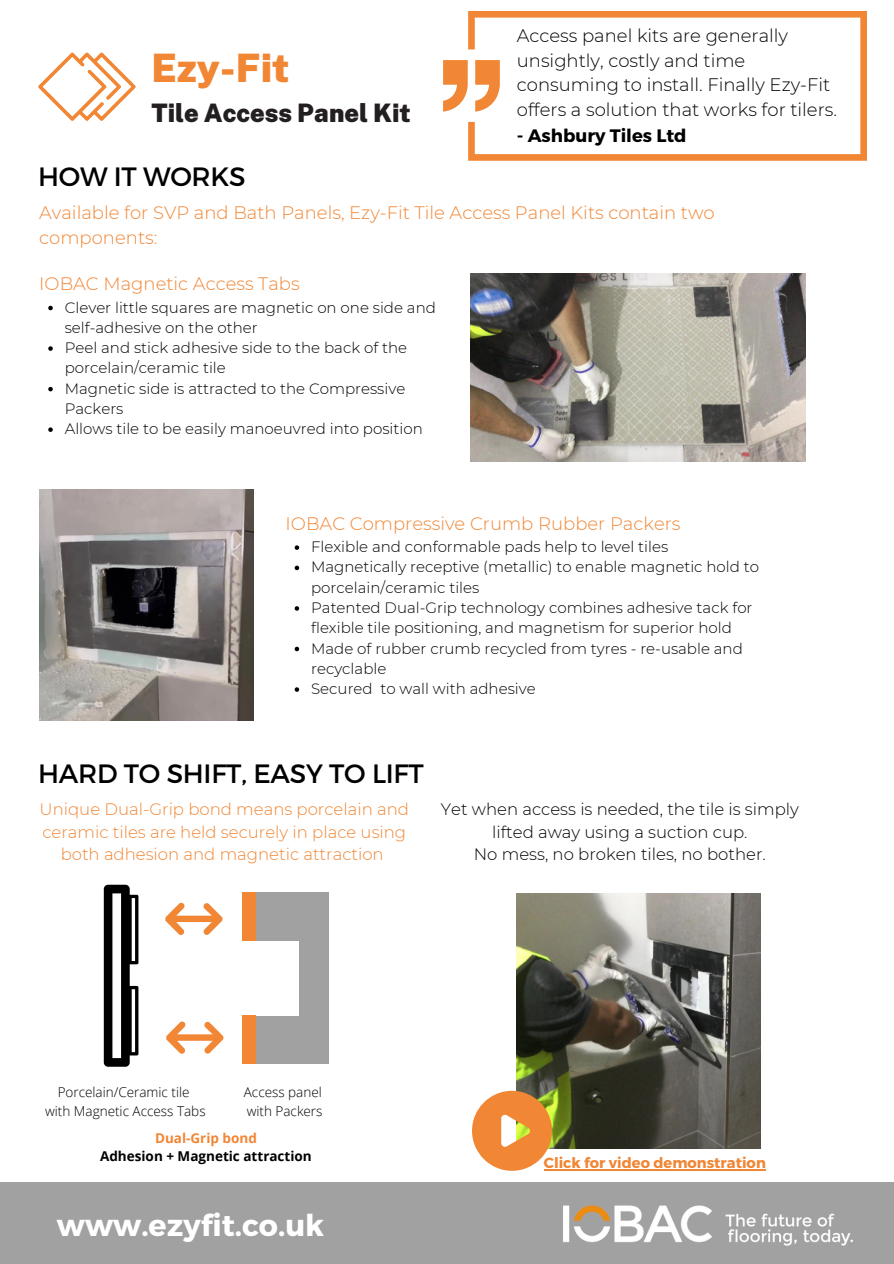
<style>
.page{position:relative;width:894px;height:1264px;background:#fff}
.page>*{position:absolute;margin:0;border:0;box-sizing:border-box;transform-origin:0 0}
.t1{font:900 39.15px "Public Sans";color:#f18634}
.t2{font:700 30px "Montserrat";color:#fff}
.t3{font:26.55px "Montserrat";letter-spacing:-.01em;color:#000}
.t4{font:900 25.5px "Public Sans";color:#231f20}
.t5{font:300 18px/24.8px "Montserrat";color:#f18634}
.t6{font:300 18px/24.8px "Montserrat";color:#000}
.t7{font:700 18px "Montserrat";color:#000}
.t8{font:300 16.5px/22.5px "Montserrat";color:#f18634;text-align:center}
.t9{font:300 16.5px/22.5px "Montserrat";color:#000;text-align:center}
.t10{font:300 15px/20.2px "Montserrat";color:#000}
.t11{font:700 14.7px "Montserrat";color:#f18634}
.t12{font:300 13.5px "Open Sans";color:#000}
.t13{font:700 13.5px "Open Sans";color:#000}
.t14{font:700 13.5px "Open Sans";color:#f18634}
</style>
<div class="page">
<div style="left:0;top:1182px;width:893px;height:81px;background:#a2a1a1"></div>
<img style="left:563px;top:1205px;width:290px;height:41px">
<svg style="left:38px;top:52px;width:98px;height:69px"></svg>
<img style="left:470px;top:274px;width:334px;height:188px">
<svg style="left:104px;top:884px;width:34px;height:182px"></svg>
<img style="left:39px;top:489px;width:214px;height:231px">
<div style="left:256px;top:892px;width:72px;height:171px;background:#a2a1a1"></div>
<div style="left:242px;top:892px;width:14px;height:48px;background:#f18634"></div>
<div style="left:256px;top:941px;width:43px;height:74px;background:#fff"></div>
<div style="left:242px;top:1015px;width:14px;height:48px;background:#f18634"></div>
<svg style="left:165px;top:902px;width:57px;height:33px"></svg>
<svg style="left:166px;top:1021px;width:57px;height:32px"></svg>
<img style="left:516px;top:893px;width:244px;height:255px">
<svg style="left:294px;top:545px;width:5px;height:5px"></svg>
<svg style="left:294px;top:565px;width:5px;height:5px"></svg>
<svg style="left:294px;top:606px;width:5px;height:4px"></svg>
<svg style="left:294px;top:646px;width:5px;height:5px"></svg>
<svg style="left:294px;top:687px;width:5px;height:4px"></svg>
<svg style="left:443px;top:60px;width:24px;height:52px"></svg>
<svg style="left:468px;top:11px;width:398px;height:150px"></svg>
<svg style="left:48px;top:306px;width:5px;height:4px"></svg>
<svg style="left:48px;top:346px;width:5px;height:5px"></svg>
<svg style="left:48px;top:387px;width:5px;height:4px"></svg>
<svg style="left:48px;top:427px;width:5px;height:5px"></svg>
<svg style="left:472px;top:1090px;width:80px;height:80px"></svg>
<hr style="left:543px;top:1169px;width:222px;height:1px;background:#f18634">
<p class="t1" style="left:151px;top:45px;width:139px">Ezy-Fit</p>
<p class="t4" style="left:151px;top:98px;width:261px">Tile Access Panel Kit</p>
<p class="t6" style="left:516px;top:23px;width:273px">Access panel kits are generally unsightly, costly and time</p>
<p class="t6" style="left:516px;top:73px;width:321px">consuming to install. Finally Ezy-Fit offers a solution that works for tilers.</p>
<p class="t7" style="left:516px;top:124px;width:171px">- Ashbury Tiles Ltd</p>
<p class="t3" style="left:38px;top:160px;width:209px">HOW IT WORKS</p>
<p class="t5" style="left:39px;top:200px;width:676px">Available for SVP and Bath Panels, Ezy-Fit Tile Access Panel Kits contain two components:</p>
<p class="t5" style="left:39px;top:271px;width:262px">IOBAC Magnetic Access Tabs</p>
<p class="t10" style="left:65px;top:297px;width:372px">Clever little squares are magnetic on one side and self-adhesive on the other</p>
<p class="t10" style="left:65px;top:337px;width:344px">Peel and stick adhesive side to the back of the porcelain/ceramic tile</p>
<p class="t10" style="left:65px;top:378px;width:342px">Magnetic side is attracted to the Compressive<br>Packers</p>
<p class="t10" style="left:65px;top:418px;width:359px">Allows tile to be easily manoeuvred into position</p>
<p class="t5" style="left:285px;top:511px;width:396px">IOBAC Compressive Crumb Rubber Packers</p>
<p class="t10" style="left:311px;top:536px;width:358px">Flexible and conformable pads help to level tiles</p>
<p class="t10" style="left:311px;top:557px;width:449px">Magnetically receptive (metallic) to enable magnetic hold to porcelain/ceramic tiles</p>
<p class="t10" style="left:311px;top:597px;width:443px">Patented Dual-Grip technology combines adhesive tack for flexible tile positioning, and magnetism for superior hold</p>
<p class="t10" style="left:311px;top:638px;width:433px">Made of rubber crumb recycled from tyres - re-usable and recyclable</p>
<p class="t10" style="left:311px;top:678px;width:226px">Secured to wall with adhesive</p>
<p class="t3" style="left:38px;top:756px;width:387px">HARD TO SHIFT, EASY TO LIFT</p>
<p class="t8" style="left:40px;top:798px;width:371px">Unique Dual-Grip bond means porcelain and ceramic tiles are held securely in place using both adhesion and magnetic attraction</p>
<p class="t9" style="left:441px;top:798px;width:359px">Yet when access is needed, the tile is simply lifted away using a suction cup.</p>
<p class="t9" style="left:473px;top:843px;width:293px">No mess, no broken tiles, no bother.</p>
<p class="t12" style="left:58px;top:1083px;width:133px">Porcelain/Ceramic tile</p>
<p class="t12" style="left:45px;top:1101px;width:162px">with Magnetic Access Tabs</p>
<p class="t14" style="left:155px;top:1128px;width:103px">Dual-Grip bond</p>
<p class="t13" style="left:100px;top:1146px;width:213px">Adhesion + Magnetic attraction</p>
<p class="t12" style="left:244px;top:1083px;width:80px">Access panel</p>
<p class="t12" style="left:247px;top:1101px;width:77px">with Packers</p>
<p class="t2" style="left:57px;top:1205px;width:269px">www.ezyfit.co.uk</p>
<p class="t11" style="left:543px;top:1153px;width:223px">Click for video demonstration</p>
</div>
